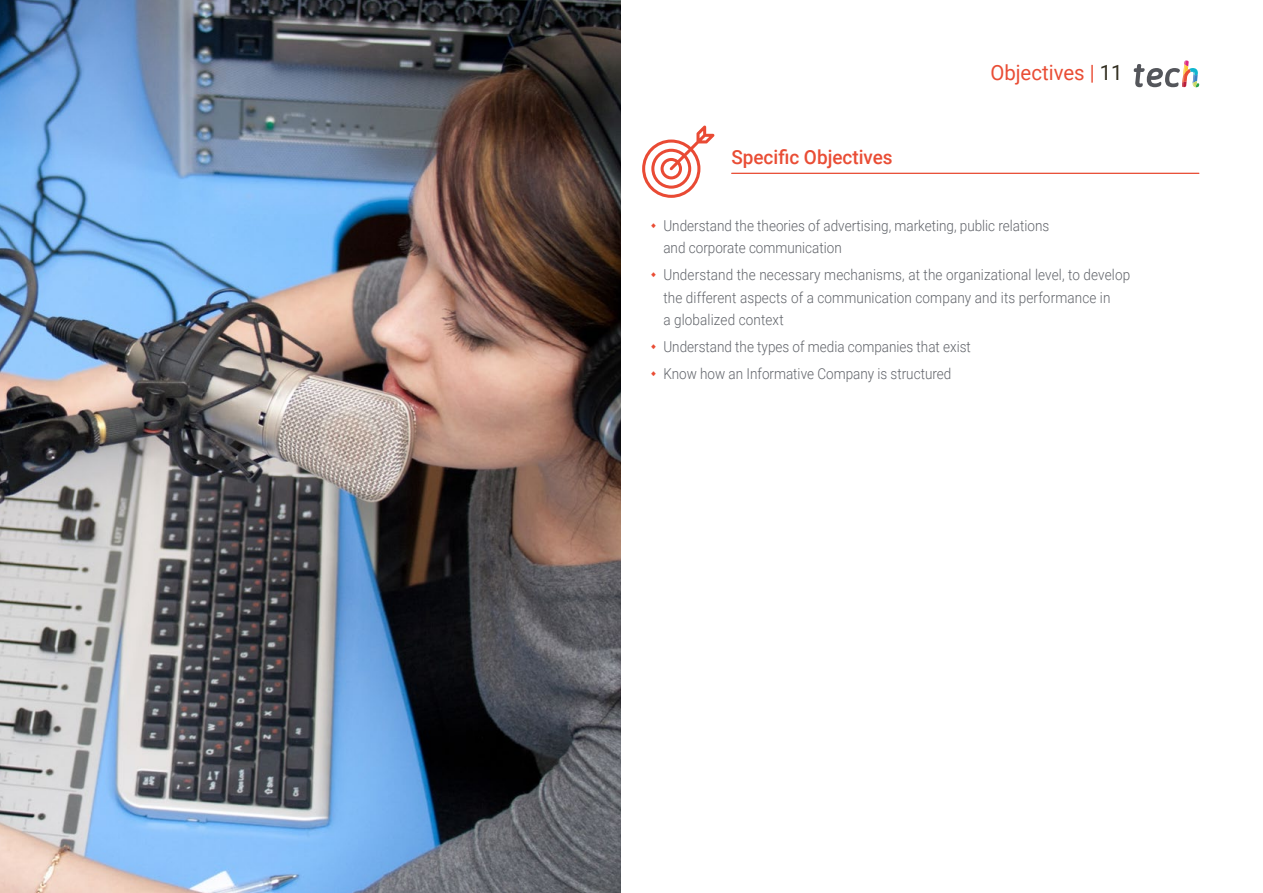
<style>
.page{position:relative;width:1263px;height:893px;background:#fff}
.page>*{position:absolute;margin:0;border:0;box-sizing:border-box;transform-origin:0 0}
.t1{font:21px "Roboto";color:#e94d35}
.t2{font:500 19.5px "Roboto";color:#e94d35}
.t3{font:300 15px/22.5px "Roboto";color:#61646a;scale:.9 1}
.s1{color:#312e20}
</style>
<div class="page">
<svg style="left:642px;top:125px;width:72px;height:73px"></svg>
<hr style="left:731px;top:173px;width:468px;height:1px;background:#e94d35">
<svg style="left:1134px;top:61px;width:65px;height:27px"></svg>
<img style="left:0;top:0;width:621px;height:893px">
<h2 class="t2" style="left:731px;top:144px;width:163px">Specific Objectives</h2>
<h1 class="t1" style="left:990px;top:57px;width:134px">Objectives | <span class="s1">11</span></h1>
<p class="t3" style="left:663px;top:214px;width:430px">Understand the theories of advertising, marketing, public relations and corporate communication</p>
<p class="t3" style="left:663px;top:263px;width:520px">Understand the necessary mechanisms, at the organizational level, to develop the different aspects of a communication company and its performance in<br>a globalized context</p>
<p class="t3" style="left:663px;top:333px;width:343px;line-height:26.7px">Understand the types of media companies that exist<br>Know how an Informative Company is structured</p>
</div>
